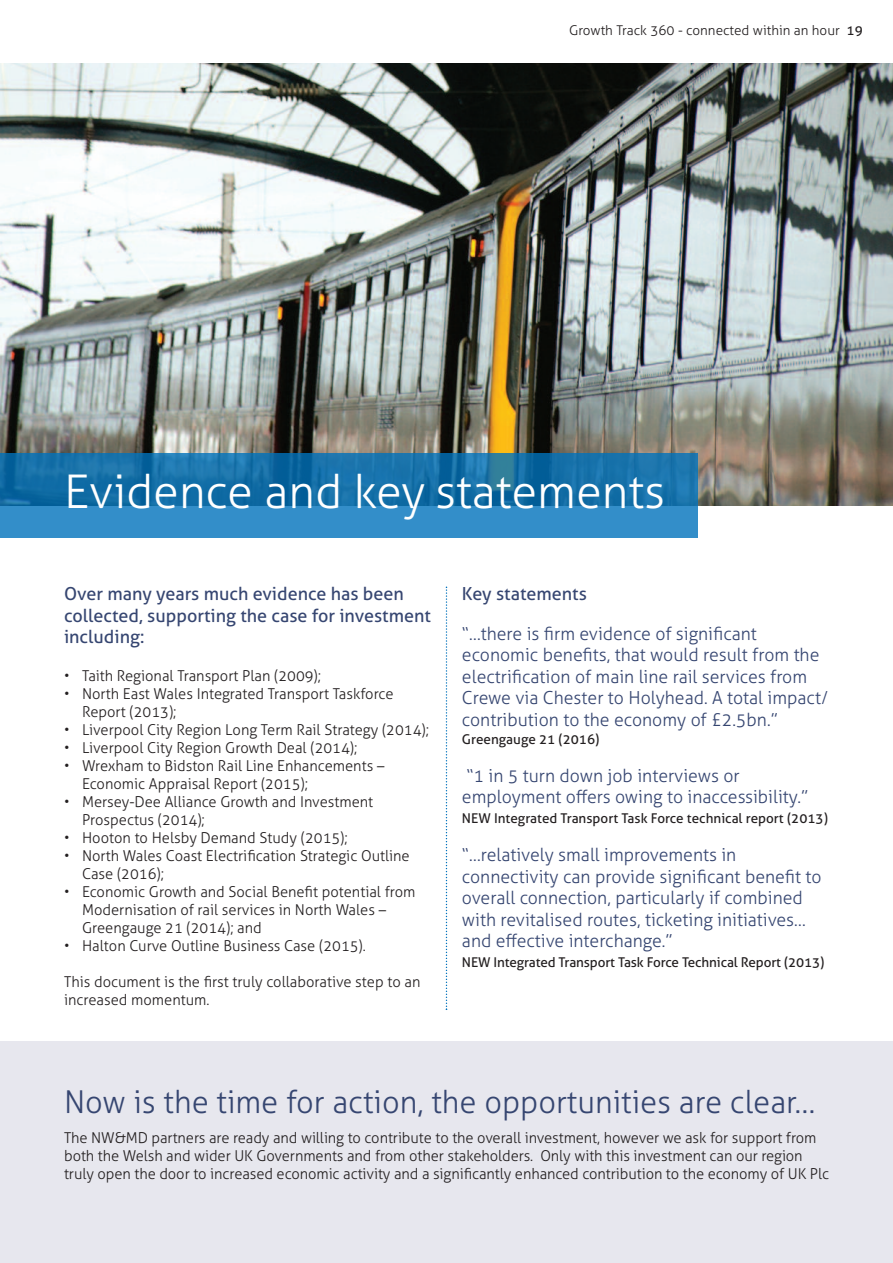
<style>
.page{position:relative;width:893px;height:1263px;background:#fff}
.page>*{position:absolute;margin:0;border:0;box-sizing:border-box;transform-origin:0 0}
.t1{font:300 46.5px "Aller";color:#fff}
.t2{font:300 31.5px "Aller";color:#364671}
.t3{font:300 18px/21.6px "Aller";color:#364671}
.t4{font:18px/21.6px "Aller";color:#364671}
.t5{font:300 15px/18px "Aller";color:#231f20}
.t6{font:13.5px "Aller";letter-spacing:-.01em;color:#231f20}
.t7{font:300 13.5px "Aller";color:#231f20}
.s1{font-weight:400}
</style>
<div class="page">
<div style="left:0;top:1041px;width:893px;height:221px;background:#e1e2ea"></div>
<img style="left:0;top:64px;width:893px;height:442px">
<div style="left:0;top:453px;width:698px;height:85px;background:#0072bc;opacity:.8"></div>
<svg style="left:446px;top:587px;width:1px;height:423px"></svg>
<p class="t7" style="left:569px;top:22px;width:295px">Growth Track 360 - connected within an hour <span class="s1">19</span></p>
<h1 class="t1" style="left:64px;top:463px;width:603px">Evidence and key statements</h1>
<p class="t4" style="left:64px;top:583px;width:368px">Over many years much evidence has been collected, supporting the case for investment including:</p>
<p class="t5" style="left:64px;top:666px;width:259px">• Taith Regional Transport Plan (2009);</p>
<p class="t5" style="left:82px;top:684px;width:313px;text-indent:-18px">• North East Wales Integrated Transport Taskforce<br>Report (2013);</p>
<p class="t5" style="left:64px;top:720px;width:366px">• Liverpool City Region Long Term Rail Strategy (2014);</p>
<p class="t5" style="left:64px;top:738px;width:295px">• Liverpool City Region Growth Deal (2014);</p>
<p class="t5" style="left:82px;top:756px;width:304px;text-indent:-18px">• Wrexham to Bidston Rail Line Enhancements –<br>Economic Appraisal Report (2015);</p>
<p class="t5" style="left:82px;top:792px;width:293px;text-indent:-18px">• Mersey-Dee Alliance Growth and Investment<br>Prospectus (2014);</p>
<p class="t5" style="left:64px;top:828px;width:285px">• Hooton to Helsby Demand Study (2015);</p>
<p class="t5" style="left:82px;top:846px;width:329px;text-indent:-18px">• North Wales Coast Electrification Strategic Outline<br>Case (2016);</p>
<p class="t5" style="left:82px;top:882px;width:335px;text-indent:-18px">• Economic Growth and Social Benefit potential from<br>Modernisation of rail services in North Wales –<br>Greengauge 21 (2014); and</p>
<p class="t5" style="left:64px;top:936px;width:303px">• Halton Curve Outline Business Case (2015).</p>
<p class="t5" style="left:64px;top:972px;width:358px">This document is the first truly collaborative step to an increased momentum.</p>
<p class="t4" style="left:462px;top:583px;width:126px">Key statements</p>
<p class="t3" style="left:462px;top:622px;width:368px">“…there is firm evidence of significant economic benefits, that would result from the electrification of main line rail services from Crewe via Chester to Holyhead. A total impact/ contribution to the economy of £2.5bn.”</p>
<p class="t6" style="left:462px;top:731px;width:139px">Greengauge 21 (2016)</p>
<p class="t3" style="left:462px;top:765px;width:348px">“1 in 5 turn down job interviews or employment offers owing to inaccessibility.”</p>
<p class="t6" style="left:462px;top:810px;width:368px">NEW Integrated Transport Task Force technical report (2013)</p>
<p class="t3" style="left:462px;top:844px;width:361px">“…relatively small improvements in connectivity can provide significant benefit to overall connection, particularly if combined with revitalised routes, ticketing initiatives… and effective interchange.”</p>
<p class="t6" style="left:462px;top:954px;width:364px">NEW Integrated Transport Task Force Technical Report (2013)</p>
<h2 class="t2" style="left:64px;top:1083px;width:753px">Now is the time for action, the opportunities are clear…</h2>
<p class="t5" style="left:64px;top:1129px;width:766px">The NW&amp;MD partners are ready and willing to contribute to the overall investment, however we ask for support from both the Welsh and wider UK Governments and from other stakeholders. Only with this investment can our region truly open the door to increased economic activity and a significantly enhanced contribution to the economy of UK Plc</p>
</div>
